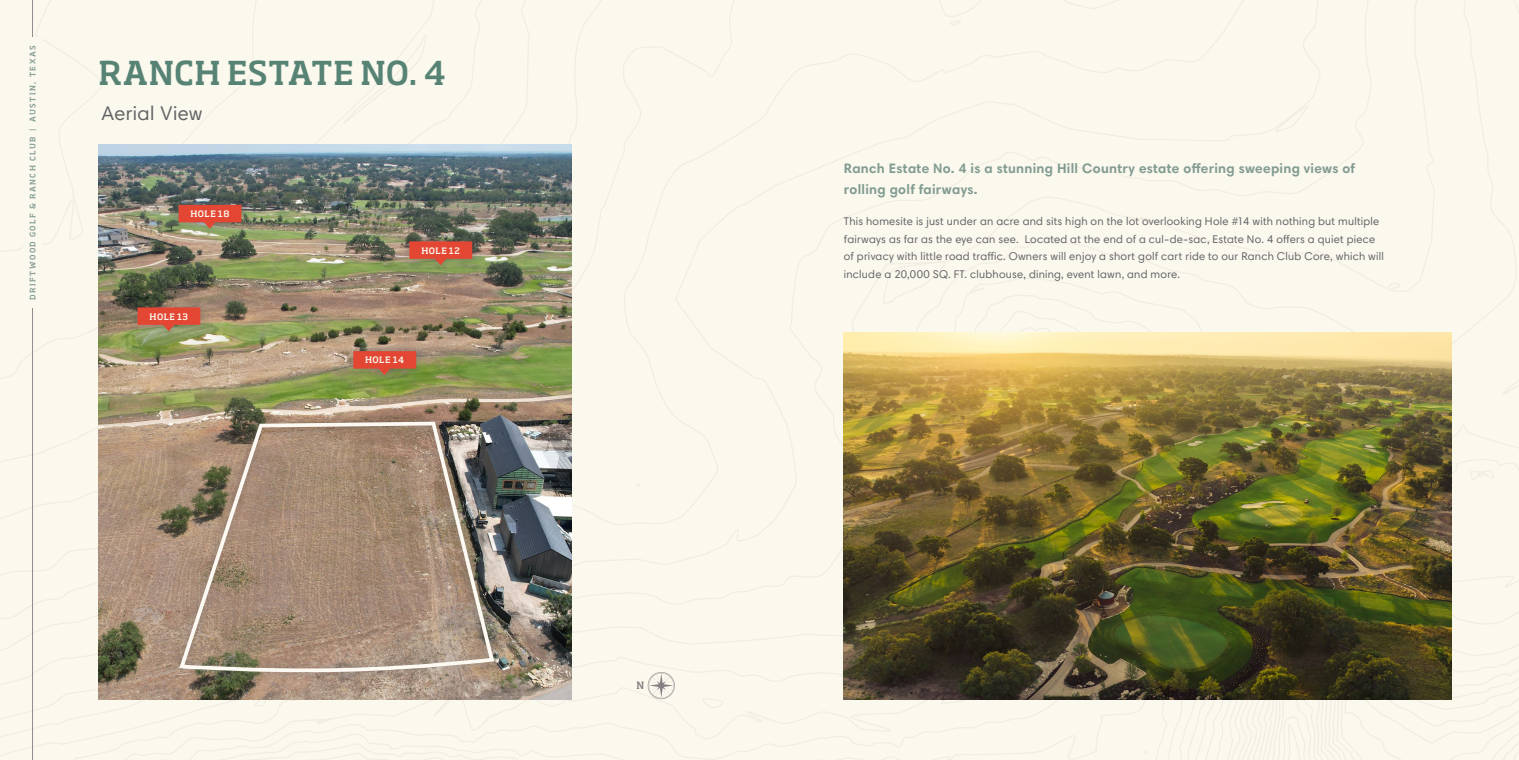
<style>
.page{position:relative;width:1519px;height:760px;background:#fff}
.page>*{position:absolute;margin:0;border:0;box-sizing:border-box;transform-origin:0 0}
.t1{font:500 32.5px "Soho Pro";letter-spacing:.005em;color:#578375}
.t2{font:20px "Harmonia Sans Pro Cyr";letter-spacing:.02em;color:#636365}
.t3{font:700 13.75px/21.2px "Harmonia Sans Pro Cyr";letter-spacing:.02em;color:#829c91}
.t4{font:11.25px/17.5px "Harmonia Sans Pro Cyr";letter-spacing:.02em;color:#636365}
.t5{font:500 10px "Soho Pro";color:#848082}
.t6{font:500 8.75px "Soho Pro";letter-spacing:.05em;color:#fbf8ee}
.t7{font:500 7.5px "Soho Pro";letter-spacing:.205em;color:#829c91}
.s1{font-weight:400}
</style>
<div class="page">
<div style="left:0;top:0;width:1519px;height:759px;background:#fbf8ee"></div>
<hr style="left:32px;top:0;width:1px;height:759px;background:#918d8e">
<div style="left:23px;top:38px;width:19px;height:270px;background:#fbf8ee"></div>
<img style="left:98px;top:144px;width:473px;height:555px">
<div style="left:170px;top:411px;width:333px;height:271px;background:#636365;opacity:.55"></div>
<svg style="left:178px;top:419px;width:318px;height:270px;background:#a28c79"></svg>
<div style="left:343px;top:341px;width:83px;height:42px;background:#636365;opacity:.55"></div>
<svg style="left:353px;top:351px;width:63px;height:24px;background:#c9573a"></svg>
<div style="left:127px;top:297px;width:83px;height:43px;background:#636365;opacity:.55"></div>
<svg style="left:137px;top:307px;width:63px;height:24px;background:#cd5941"></svg>
<div style="left:399px;top:231px;width:83px;height:43px;background:#636365;opacity:.55"></div>
<svg style="left:409px;top:241px;width:63px;height:24px;background:#ca593e"></svg>
<div style="left:169px;top:195px;width:82px;height:42px;background:#636365;opacity:.55"></div>
<svg style="left:179px;top:205px;width:62px;height:24px"></svg>
<svg style="left:648px;top:672px;width:27px;height:27px"></svg>
<img style="left:844px;top:332px;width:607px;height:367px">
<p class="t7" style="left:27px;top:300px;width:256px;rotate:-90deg">DRIFTWOOD GOLF &amp; RANCH CLUB <span class="s1">|</span> AUSTIN, TEXAS</p>
<h1 class="t1" style="left:98px;top:50px;width:349px">RANCH ESTATE NO. 4</h1>
<h2 class="t2" style="left:101px;top:101px;width:103px">Aerial View</h2>
<p class="t6" style="left:190px;top:207px;width:40px">HOLE 18</p>
<p class="t6" style="left:150px;top:310px;width:40px">HOLE 13</p>
<p class="t6" style="left:421px;top:244px;width:40px">HOLE 12</p>
<p class="t6" style="left:365px;top:354px;width:40px">HOLE 14</p>
<p class="t5" style="left:636px;top:678px;width:9px">N</p>
<p class="t3" style="left:844px;top:157px;width:513px">Ranch Estate No. 4 is a stunning Hill Country estate offering sweeping views of rolling golf fairways.</p>
<p class="t4" style="left:844px;top:212px;width:541px">This homesite is just under an acre and sits high on the lot overlooking Hole #14 with nothing but multiple fairways as far as the eye can see. Located at the end of a cul-de-sac, Estate No. 4 offers a quiet piece of privacy with little road traffic. Owners will enjoy a short golf cart ride to our Ranch Club Core, which will include a 20,000 SQ. FT. clubhouse, dining, event lawn, and more.</p>
</div>
